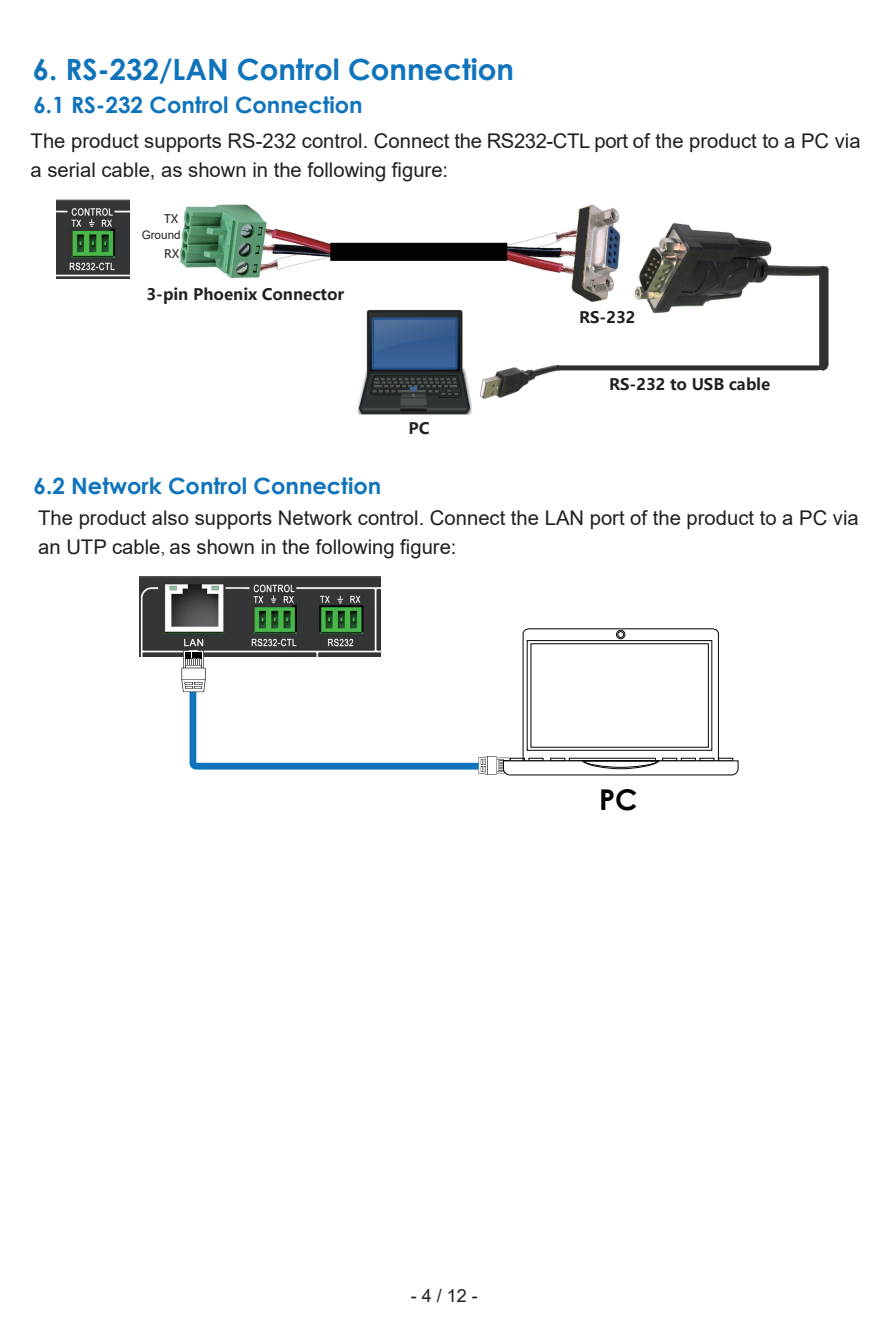
<style>
.page{position:relative;width:893px;height:1340px;background:#fff}
.page>*{position:absolute;margin:0;border:0;box-sizing:border-box;transform-origin:0 0}
.t1{font:700 29.25px "Century Gothic";color:#1074bc}
.t2{font:700 28.57px "Century Gothic";color:#030303}
.t3{font:700 22.5px "Century Gothic";color:#1074bc}
.t4{font:20.25px/29.2px "Arial";color:#231f20}
.t5{font:18px "Arial";color:#231f20}
.t6{font:700 15.75px "Microsoft Ya Hei";color:#231f20}
.t7{font:11.7px "Arial";color:#231f20}
.t8{font:11.7px "Microsoft Ya Hei";color:#231f20}
.s1{font-family:"Adobe Song Std";font-weight:300}
</style>
<div class="page">
<img style="left:140px;top:577px;width:240px;height:80px">
<svg style="left:181px;top:628px;width:558px;height:147px"></svg>
<img style="left:180px;top:204px;width:439px;height:75px">
<img style="left:355px;top:215px;width:474px;height:200px">
<img style="left:56px;top:200px;width:74px;height:78px">
<h1 class="t1" style="left:33px;top:48px;width:483px">6. RS-232/LAN Control Connection</h1>
<p class="t3" style="left:33px;top:88px;width:331px">6.1 RS-232 Control Connection</p>
<p class="t4" style="left:31px;top:126px;width:831px">The product supports RS-232 control. Connect the RS232-CTL port of the product to a PC via a serial cable, as shown in the following figure:</p>
<p class="t8" style="left:164px;top:211px;width:16px">TX</p>
<p class="t7" style="left:142px;top:227px;width:40px">Ground</p>
<p class="t8" style="left:164px;top:246px;width:17px">RX</p>
<p class="t6" style="left:146px;top:284px;width:199px">3-pin Phoenix Connector</p>
<p class="t3" style="left:33px;top:469px;width:349px">6.2 Network Control Connection</p>
<p class="t6" style="left:408px;top:417px;width:22px">PC</p>
<p class="t6" style="left:579px;top:306px;width:58px">RS-232</p>
<p class="t6" style="left:609px;top:373px;width:163px">RS-232 to USB cable</p>
<p class="t4" style="left:38px;top:503px;width:822px">The product also supports Network control. Connect the LAN port of the product to a PC via an UTP cable<span class="s1">,</span> as shown in the following figure:</p>
<h2 class="t2" style="left:599px;top:777px;width:40px">PC</h2>
<p class="t5" style="left:411px;top:1282px;width:69px">- 4 / 12 -</p>
</div>
